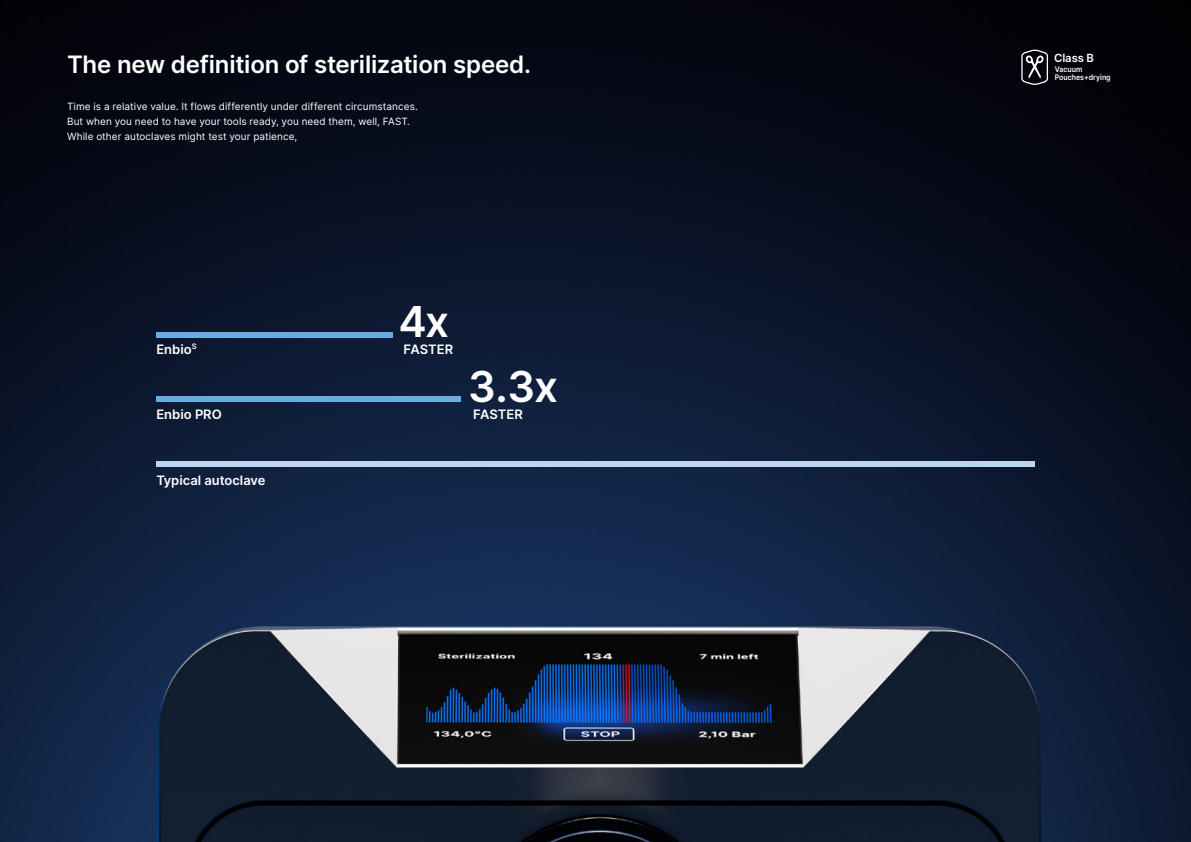
<style>
.page{position:relative;width:1191px;height:842px;background:#fff}
.page>*{position:absolute;margin:0;border:0;box-sizing:border-box;transform-origin:0 0}
.t1{font:600 42.6px "Inter";color:#fff}
.t2{font:600 24px "Inter";letter-spacing:-.01em;color:#fff}
.t3{font:600 13px "Inter";color:#fff}
.t4{font:600 11.3px "Inter";letter-spacing:-.005em;color:#fff}
.t5{font:10px/15px "Inter";letter-spacing:.005em;color:#fff}
.t6{font:600 7.7px/8.4px "Inter";color:#fff;scale:.91 1}
</style>
<div class="page">
<img style="left:0;top:0;width:1191px;height:842px">
<div style="left:156px;top:461px;width:879px;height:6px;background:#bcd5f0"></div>
<div style="left:156px;top:396px;width:304px;height:6px;background:#69acdf"></div>
<div style="left:156px;top:332px;width:237px;height:5px;background:#69acdf"></div>
<svg style="left:1020px;top:48px;width:28px;height:38px"></svg>
<h2 class="t2" style="left:67px;top:46px;width:465px">The new definition of sterilization speed.</h2>
<p class="t5" style="left:67px;top:99px;width:352px">Time is a relative value. It flows differently under different circumstances.<br>But when you need to have your tools ready, you need them, well, FAST.<br>While other autoclaves might test your patience,</p>
<h1 class="t1" style="left:398px;top:289px;width:52px">4x</h1>
<h3 class="t3" style="left:156px;top:339px;width:42px">Enbio<sup>S</sup></h3>
<h3 class="t3" style="left:403px;top:339px;width:51px">FASTER</h3>
<h1 class="t1" style="left:468px;top:354px;width:91px">3.3x</h1>
<h3 class="t3" style="left:156px;top:404px;width:67px">Enbio PRO</h3>
<h3 class="t3" style="left:473px;top:404px;width:51px">FASTER</h3>
<h3 class="t3" style="left:156px;top:470px;width:111px">Typical autoclave</h3>
<p class="t4" style="left:1054px;top:50px;width:42px">Class B</p>
<p class="t6" style="left:1054px;top:64px;width:63px">Vacuum<br>Pouches+drying</p>
</div>
